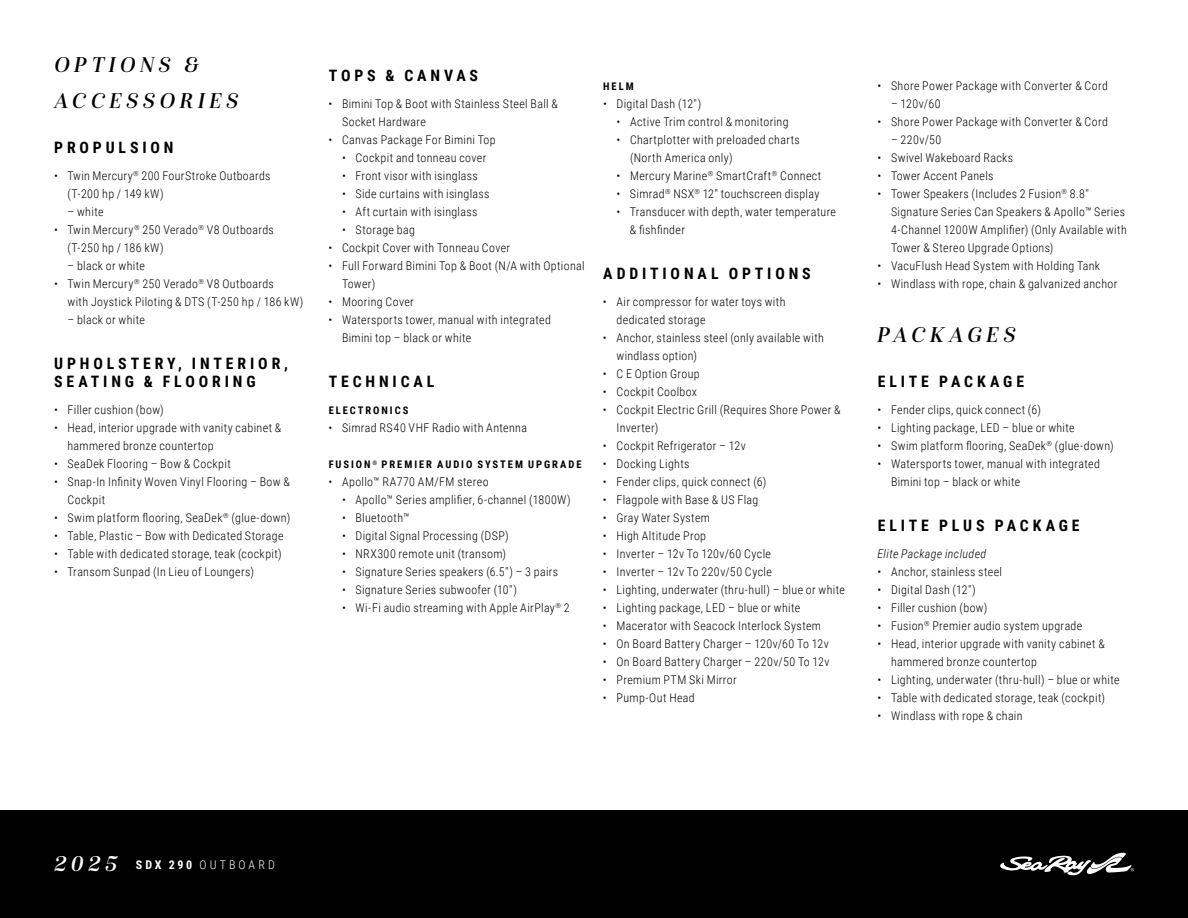
<style>
.page{position:relative;width:1188px;height:918px;background:#fff}
.page>*{position:absolute;margin:0;border:0;box-sizing:border-box;transform-origin:0 0}
.Isabel_Italic_15_24_-_H1{font:italic 22.5px/36px "Isabel";letter-spacing:.195em;color:#000}
.Roboto_Cond_10_5_12__CAPS__-_H2{font:700 15.75px/18px "Roboto Condensed";letter-spacing:.245em;color:#000}
.t1{font:300 12px/18px "Roboto Condensed";letter-spacing:.03em;color:#000}
.Roboto_Cond_8_12__Bullets_Note{font:italic 300 12px "Roboto Condensed";letter-spacing:.03em;color:#000}
.t2{font:300 12px "Roboto Condensed";letter-spacing:.255em;color:#fff}
.Roboto_Cond_7_12__CAPS__-_H3{font:700 10.5px "Roboto Condensed";letter-spacing:.185em;color:#000}
.Roboto_Cond_7_12__CAPS__-_H3__After_H2{font:700 10.5px "Roboto Condensed";letter-spacing:.185em;color:#000}
.s1{font-family:"Isabel";font-weight:400;font-style:italic;font-size:22.5px}
.s2{font-weight:700}
</style>
<div class="page">
<div style="left:0;top:810px;width:1188px;height:108px;background:#000"></div>
<svg style="left:1000px;top:853px;width:134px;height:22px"></svg>
<h1 class="Isabel_Italic_15_24_-_H1" style="left:54px;top:49px;width:186px">OPTIONS &amp;<br>ACCESSORIES</h1>
<h2 class="Roboto_Cond_10_5_12__CAPS__-_H2" style="left:54px;top:138px;width:121px">PROPULSION</h2>
<p class="t1" style="left:68px;top:166px;width:205px;text-indent:-14px">• Twin Mercury<sup>®</sup> 200 FourStroke Outboards (T-200 hp / 149 kW)</p>
<p class="t1" style="left:68px;top:202px;width:38px">– white</p>
<p class="t1" style="left:68px;top:220px;width:208px;text-indent:-14px">• Twin Mercury<sup>®</sup> 250 Verado<sup>®</sup> V8 Outboards (T-250 hp / 186 kW)</p>
<p class="t1" style="left:68px;top:256px;width:79px">– black or white</p>
<p class="t1" style="left:68px;top:274px;width:238px;text-indent:-14px">• Twin Mercury<sup>®</sup> 250 Verado<sup>®</sup> V8 Outboards<br>with Joystick Piloting &amp; DTS (T-250 hp / 186 kW)</p>
<p class="t1" style="left:68px;top:310px;width:79px">– black or white</p>
<h2 class="Roboto_Cond_10_5_12__CAPS__-_H2" style="left:54px;top:354px;width:235px">UPHOLSTERY, INTERIOR,<br>SEATING &amp; FLOORING</h2>
<p class="t1" style="left:54px;top:400px;width:111px">• Filler cushion (bow)</p>
<p class="t1" style="left:68px;top:418px;width:215px;text-indent:-14px">• Head, interior upgrade with vanity cabinet &amp; hammered bronze countertop</p>
<p class="t1" style="left:54px;top:454px;width:178px">• SeaDek Flooring – Bow &amp; Cockpit</p>
<p class="t1" style="left:68px;top:472px;width:224px;text-indent:-14px">• Snap-In Infinity Woven Vinyl Flooring – Bow &amp;<br>Cockpit</p>
<p class="t1" style="left:54px;top:508px;width:238px">• Swim platform flooring, SeaDek<sup>®</sup> (glue-down)</p>
<p class="t1" style="left:54px;top:526px;width:231px">• Table, Plastic – Bow with Dedicated Storage</p>
<p class="t1" style="left:54px;top:544px;width:229px">• Table with dedicated storage, teak (cockpit)</p>
<p class="t1" style="left:54px;top:562px;width:201px">• Transom Sunpad (In Lieu of Loungers)</p>
<h2 class="Roboto_Cond_10_5_12__CAPS__-_H2" style="left:329px;top:66px;width:151px">TOPS &amp; CANVAS</h2>
<p class="t1" style="left:342px;top:94px;width:217px;text-indent:-14px">• Bimini Top &amp; Boot with Stainless Steel Ball &amp;<br>Socket Hardware</p>
<p class="t1" style="left:328px;top:130px;width:169px">• Canvas Package For Bimini Top</p>
<p class="t1" style="left:342px;top:148px;width:146px">• Cockpit and tonneau cover</p>
<p class="t1" style="left:342px;top:166px;width:137px">• Front visor with isinglass</p>
<p class="t1" style="left:342px;top:184px;width:149px">• Side curtains with isinglass</p>
<p class="t1" style="left:342px;top:202px;width:137px">• Aft curtain with isinglass</p>
<p class="t1" style="left:342px;top:220px;width:74px">• Storage bag</p>
<p class="t1" style="left:328px;top:238px;width:183px">• Cockpit Cover with Tonneau Cover</p>
<p class="t1" style="left:342px;top:256px;width:244px;text-indent:-14px">• Full Forward Bimini Top &amp; Boot (N/A with Optional<br>Tower)</p>
<p class="t1" style="left:328px;top:292px;width:87px">• Mooring Cover</p>
<p class="t1" style="left:342px;top:310px;width:210px;text-indent:-14px">• Watersports tower, manual with integrated<br>Bimini top – black or white</p>
<h2 class="Roboto_Cond_10_5_12__CAPS__-_H2" style="left:329px;top:372px;width:107px">TECHNICAL</h2>
<h3 class="Roboto_Cond_7_12__CAPS__-_H3__After_H2" style="left:329px;top:403px;width:81px">ELECTRONICS</h3>
<p class="t1" style="left:328px;top:418px;width:200px">• Simrad RS40 VHF Radio with Antenna</p>
<h3 class="Roboto_Cond_7_12__CAPS__-_H3" style="left:329px;top:457px;width:254px">FUSION<sup>®</sup> PREMIER AUDIO SYSTEM UPGRADE</h3>
<p class="t1" style="left:328px;top:472px;width:162px">• Apollo™ RA770 AM/FM stereo</p>
<p class="t1" style="left:342px;top:490px;width:230px">• Apollo™ Series amplifier, 6-channel (1800W)</p>
<p class="t1" style="left:342px;top:508px;width:69px">• Bluetooth™</p>
<p class="t1" style="left:342px;top:526px;width:168px">• Digital Signal Processing (DSP)</p>
<p class="t1" style="left:342px;top:544px;width:166px">• NRX300 remote unit (transom)</p>
<p class="t1" style="left:342px;top:562px;width:218px">• Signature Series speakers (6.5″) – 3 pairs</p>
<p class="t1" style="left:342px;top:580px;width:176px">• Signature Series subwoofer (10″)</p>
<p class="t1" style="left:342px;top:598px;width:229px">• Wi-Fi audio streaming with Apple AirPlay<sup>®</sup> 2</p>
<h3 class="Roboto_Cond_7_12__CAPS__-_H3" style="left:603px;top:79px;width:32px">HELM</h3>
<p class="t1" style="left:603px;top:94px;width:100px">• Digital Dash (12″)</p>
<p class="t1" style="left:616px;top:112px;width:174px">• Active Trim control &amp; monitoring</p>
<p class="t1" style="left:630px;top:130px;width:171px;text-indent:-14px">• Chartplotter with preloaded charts (North America only)</p>
<p class="t1" style="left:616px;top:166px;width:206px">• Mercury Marine<sup>®</sup> SmartCraft<sup>®</sup> Connect</p>
<p class="t1" style="left:616px;top:184px;width:204px">• Simrad<sup>®</sup> NSX<sup>®</sup> 12″ touchscreen display</p>
<p class="t1" style="left:630px;top:202px;width:208px;text-indent:-14px">• Transducer with depth, water temperature &amp; fishfinder</p>
<h2 class="Roboto_Cond_10_5_12__CAPS__-_H2" style="left:603px;top:264px;width:209px">ADDITIONAL OPTIONS</h2>
<p class="t1" style="left:616px;top:292px;width:171px;text-indent:-14px">• Air compressor for water toys with dedicated storage</p>
<p class="t1" style="left:616px;top:328px;width:209px;text-indent:-14px">• Anchor, stainless steel (only available with windlass option)</p>
<p class="t1" style="left:603px;top:364px;width:98px">• C E Option Group</p>
<p class="t1" style="left:603px;top:382px;width:96px">• Cockpit Coolbox</p>
<p class="t1" style="left:616px;top:400px;width:226px;text-indent:-14px">• Cockpit Electric Grill (Requires Shore Power &amp;<br>Inverter)</p>
<p class="t1" style="left:603px;top:436px;width:144px">• Cockpit Refrigerator – 12v</p>
<p class="t1" style="left:603px;top:454px;width:88px">• Docking Lights</p>
<p class="t1" style="left:603px;top:472px;width:165px">• Fender clips, quick connect (6)</p>
<p class="t1" style="left:603px;top:490px;width:157px">• Flagpole with Base &amp; US Flag</p>
<p class="t1" style="left:603px;top:508px;width:109px">• Gray Water System</p>
<p class="t1" style="left:603px;top:526px;width:105px">• High Altitude Prop</p>
<p class="t1" style="left:603px;top:544px;width:170px">• Inverter – 12v To 120v/60 Cycle</p>
<p class="t1" style="left:603px;top:562px;width:170px">• Inverter – 12v To 220v/50 Cycle</p>
<p class="t1" style="left:603px;top:580px;width:244px">• Lighting, underwater (thru-hull) – blue or white</p>
<p class="t1" style="left:603px;top:598px;width:199px">• Lighting package, LED – blue or white</p>
<p class="t1" style="left:603px;top:616px;width:220px">• Macerator with Seacock Interlock System</p>
<p class="t1" style="left:603px;top:634px;width:227px">• On Board Battery Charger – 120v/60 To 12v</p>
<p class="t1" style="left:603px;top:652px;width:228px">• On Board Battery Charger – 220v/50 To 12v</p>
<p class="t1" style="left:603px;top:670px;width:135px">• Premium PTM Ski Mirror</p>
<p class="t1" style="left:603px;top:688px;width:93px">• Pump-Out Head</p>
<p class="t1" style="left:878px;top:76px;width:232px">• Shore Power Package with Converter &amp; Cord</p>
<p class="t1" style="left:891px;top:94px;width:51px">– 120v/60</p>
<p class="t1" style="left:878px;top:112px;width:232px">• Shore Power Package with Converter &amp; Cord</p>
<p class="t1" style="left:891px;top:130px;width:52px">– 220v/50</p>
<p class="t1" style="left:878px;top:148px;width:137px">• Swivel Wakeboard Racks</p>
<p class="t1" style="left:878px;top:166px;width:118px">• Tower Accent Panels</p>
<p class="t1" style="left:891px;top:184px;width:237px;text-indent:-14px">• Tower Speakers (Includes 2 Fusion<sup>®</sup> 8.8″ Signature Series Can Speakers &amp; Apollo™ Series 4-Channel 1200W Amplifier) (Only Available with Tower &amp; Stereo Upgrade Options)</p>
<p class="t1" style="left:878px;top:256px;width:224px">• VacuFlush Head System with Holding Tank</p>
<p class="t1" style="left:878px;top:274px;width:241px">• Windlass with rope, chain &amp; galvanized anchor</p>
<h1 class="Isabel_Italic_15_24_-_H1" style="left:878px;top:319px;width:140px">PACKAGES</h1>
<h2 class="Roboto_Cond_10_5_12__CAPS__-_H2" style="left:878px;top:372px;width:148px">ELITE PACKAGE</h2>
<p class="t1" style="left:878px;top:400px;width:165px">• Fender clips, quick connect (6)</p>
<p class="t1" style="left:878px;top:418px;width:199px">• Lighting package, LED – blue or white</p>
<p class="t1" style="left:878px;top:436px;width:238px">• Swim platform flooring, SeaDek<sup>®</sup> (glue-down)</p>
<p class="t1" style="left:891px;top:454px;width:210px;text-indent:-14px">• Watersports tower, manual with integrated<br>Bimini top – black or white</p>
<h2 class="Roboto_Cond_10_5_12__CAPS__-_H2" style="left:878px;top:516px;width:203px">ELITE PLUS PACKAGE</h2>
<p class="Roboto_Cond_8_12__Bullets_Note" style="left:878px;top:545px;width:110px">Elite Package included</p>
<p class="t1" style="left:878px;top:562px;width:126px">• Anchor, stainless steel</p>
<p class="t1" style="left:878px;top:580px;width:100px">• Digital Dash (12″)</p>
<p class="t1" style="left:878px;top:598px;width:111px">• Filler cushion (bow)</p>
<p class="t1" style="left:878px;top:616px;width:206px">• Fusion<sup>®</sup> Premier audio system upgrade</p>
<p class="t1" style="left:891px;top:634px;width:215px;text-indent:-14px">• Head, interior upgrade with vanity cabinet &amp; hammered bronze countertop</p>
<p class="t1" style="left:878px;top:670px;width:244px">• Lighting, underwater (thru-hull) – blue or white</p>
<p class="t1" style="left:878px;top:688px;width:229px">• Table with dedicated storage, teak (cockpit)</p>
<p class="t1" style="left:878px;top:706px;width:147px">• Windlass with rope &amp; chain</p>
<p class="t2" style="left:54px;top:856px;width:222px"><span class="s1">2025</span> <span class="s2">SDX 290</span> OUTBOARD</p>
</div>
